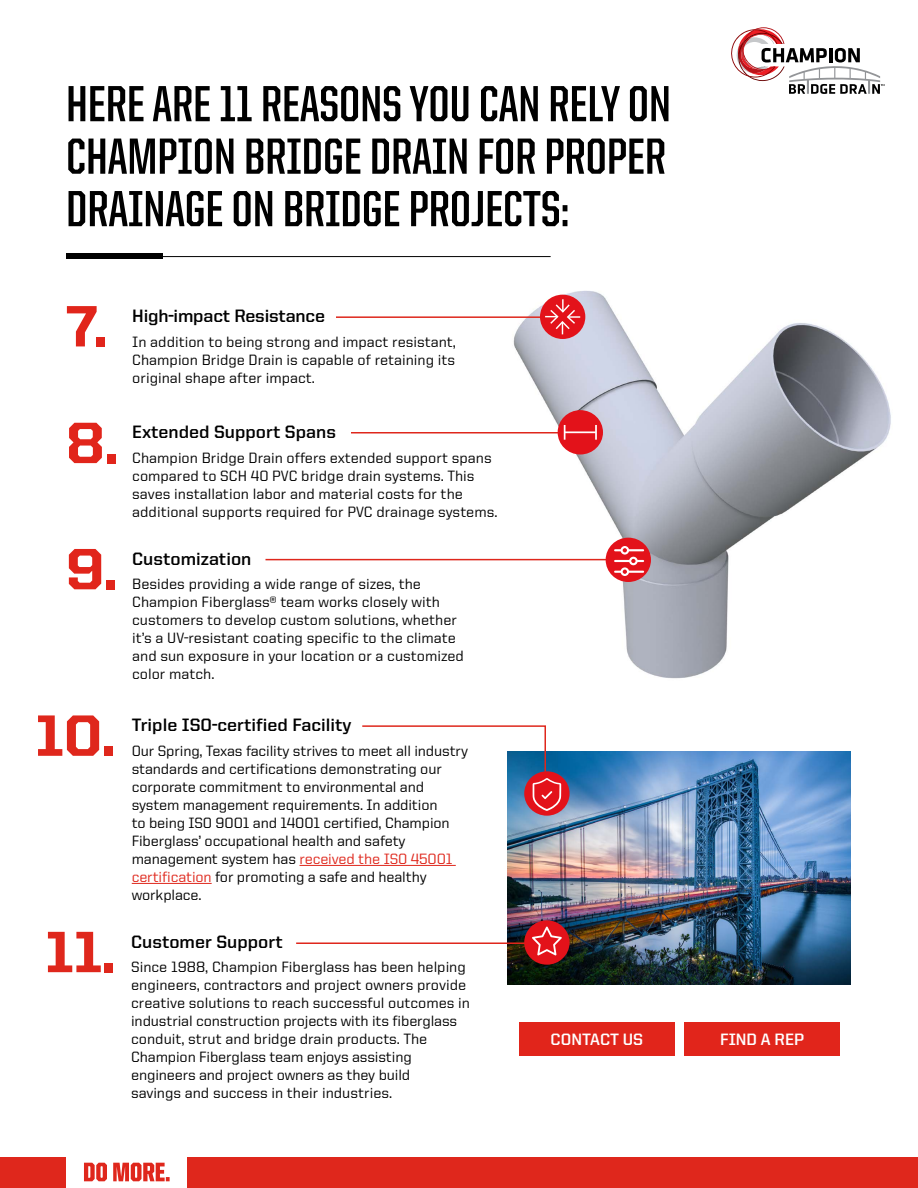
<style>
.page{position:relative;width:918px;height:1188px;background:#fff}
.page>*{position:absolute;margin:0;border:0;box-sizing:border-box;transform-origin:0 0}
.t1{font:800 58.5px "United Sans Reg";color:#e1251b}
.t2{font:800 58.5px "United Sans Reg";color:#df271c}
.t3{font:700 51px/52.5px "United Sans Cond";color:#000;text-align:justify}
.t4{font:700 18px "United Sans Reg";color:#000}
.t5{font:700 16.5px "United Sans Reg";color:#fff}
.t6{font:500 15px/18px "United Sans Reg";letter-spacing:-.005em;color:#000}
.s1{color:#df271c}
</style>
<div class="page">
<img style="left:437px;top:291px;width:454px;height:388px">
<div style="left:0;top:1158px;width:918px;height:30px;background:#df271c"></div>
<div style="left:66px;top:1155px;width:121px;height:33px;background:#fff"></div>
<svg style="left:84px;top:1163px;width:86px;height:18px"></svg>
<img style="left:508px;top:752px;width:342px;height:232px">
<hr style="left:300px;top:865px;width:156px;height:1px;background:#df271c">
<hr style="left:132px;top:883px;width:80px;height:1px;background:#df271c">
<div style="left:519px;top:1022px;width:156px;height:34px;background:#e1251b"></div>
<div style="left:684px;top:1022px;width:156px;height:34px;background:#e1251b"></div>
<hr style="left:266px;top:559px;width:373px;height:1px;background:#df271c">
<hr style="left:351px;top:432px;width:237px;height:2px;background:#df271c">
<hr style="left:336px;top:316px;width:210px;height:2px;background:#df271c">
<hr style="left:296px;top:942px;width:250px;height:2px;background:#df271c">
<hr style="left:66px;top:256px;width:485px;height:1px;background:#000">
<div style="left:67px;top:253px;width:96px;height:6px;background:#000"></div>
<svg style="left:731px;top:27px;width:153px;height:67px"></svg>
<div style="left:524px;top:920px;width:46px;height:45px;background:#e3121a;border-radius:50%"></div>
<svg style="left:532px;top:926px;width:30px;height:29px"></svg>
<svg style="left:524px;top:771px;width:46px;height:45px"></svg>
<svg style="left:362px;top:725px;width:199px;height:86px"></svg>
<div style="left:606px;top:538px;width:45px;height:44px;background:#e3121a;border-radius:50%"></div>
<svg style="left:614px;top:546px;width:30px;height:30px"></svg>
<div style="left:540px;top:295px;width:45px;height:44px;background:#e3121a;border-radius:50%"></div>
<div style="left:558px;top:410px;width:45px;height:45px;background:#e3121a;border-radius:50%"></div>
<hr style="left:565px;top:431px;width:31px;height:2px;background:#fff">
<svg style="left:564px;top:425px;width:2px;height:15px"></svg>
<svg style="left:595px;top:425px;width:2px;height:15px"></svg>
<svg style="left:545px;top:299px;width:35px;height:35px"></svg>
<h2 class="t3" style="left:66px;top:77px;width:606px">HERE ARE 11 REASONS YOU CAN RELY ON CHAMPION BRIDGE DRAIN FOR PROPER DRAINAGE ON BRIDGE PROJECTS:</h2>
<h1 class="t1" style="left:66px;top:294px;width:42px">7.</h1>
<p class="t4" style="left:132px;top:306px;width:194px">High-impact Resistance</p>
<p class="t6" style="left:132px;top:332px;width:325px;text-align:justify">In addition to being strong and impact resistant, Champion Bridge Drain is capable of retaining its original shape after impact.</p>
<h1 class="t1" style="left:66px;top:411px;width:53px">8.</h1>
<p class="t4" style="left:132px;top:422px;width:205px">Extended Support Spans</p>
<p class="t6" style="left:132px;top:449px;width:367px">Champion Bridge Drain offers extended support spans compared to SCH 40 PVC bridge drain systems. This saves installation labor and material costs for the additional supports required for PVC drainage systems.</p>
<h1 class="t1" style="left:66px;top:537px;width:53px">9.</h1>
<p class="t4" style="left:132px;top:549px;width:121px">Customization</p>
<p class="t6" style="left:132px;top:575px;width:333px">Besides providing a wide range of sizes, the Champion Fiberglass® team works closely with customers to develop custom solutions, whether it’s a UV-resistant coating specific to the climate and sun exposure in your location or a customized color match.</p>
<h1 class="t2" style="left:35px;top:704px;width:81px">10.</h1>
<p class="t4" style="left:132px;top:715px;width:221px">Triple ISO-certified Facility</p>
<p class="t6" style="left:132px;top:742px;width:338px">Our Spring, Texas facility strives to meet all industry standards and certifications demonstrating our corporate commitment to environmental and system management requirements. In addition<br>to being ISO 9001 and 14001 certified, Champion Fiberglass’ occupational health and safety management system has <span class="s1">received the ISO 45001 certification</span> for promoting a safe and healthy workplace.</p>
<h1 class="t2" style="left:45px;top:920px;width:72px">11.</h1>
<p class="t4" style="left:131px;top:932px;width:153px">Customer Support</p>
<p class="t6" style="left:131px;top:958px;width:340px">Since 1988, Champion Fiberglass has been helping engineers, contractors and project owners provide creative solutions to reach successful outcomes in industrial construction projects with its fiberglass conduit, strut and bridge drain products. The Champion Fiberglass team enjoys assisting engineers and project owners as they build<br>savings and success in their industries.</p>
<p class="t5" style="left:551px;top:1030px;width:94px">CONTACT US</p>
<p class="t5" style="left:720px;top:1030px;width:85px">FIND A REP</p>
</div>
